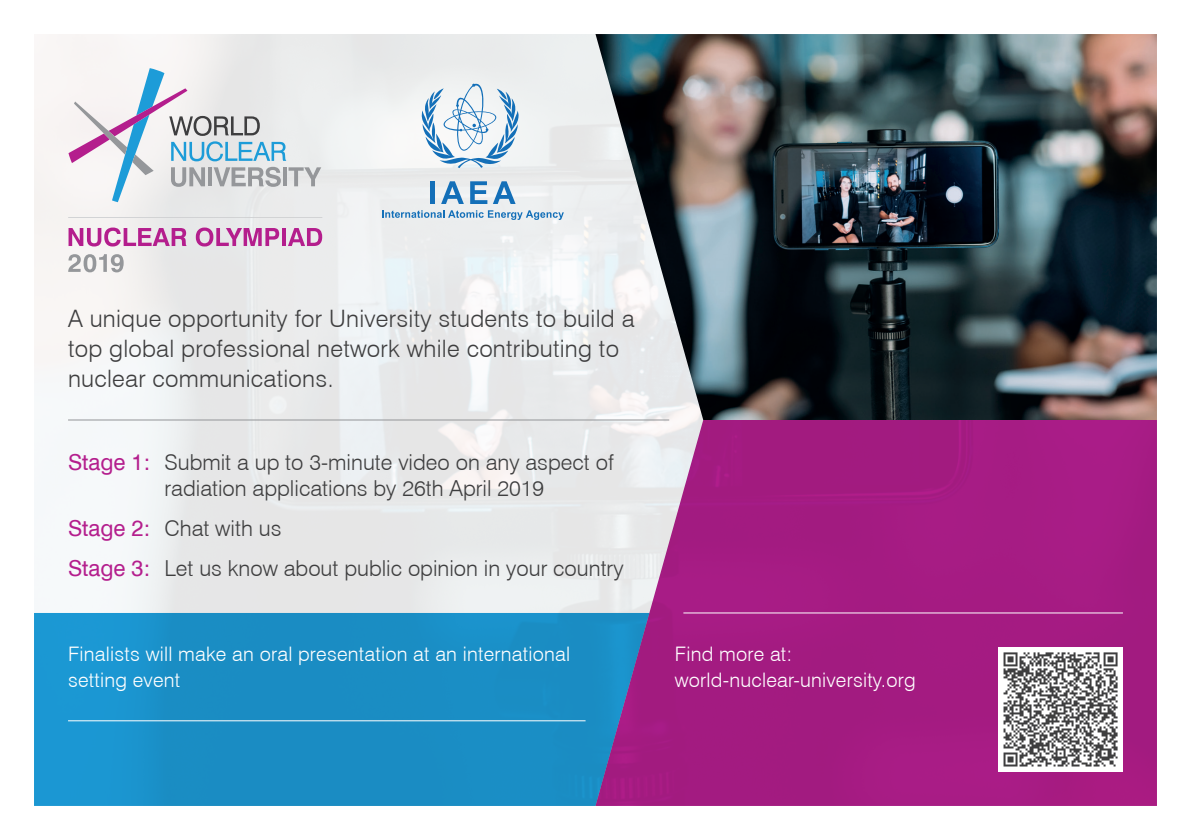
<style>
.page{position:relative;width:1191px;height:840px;background:#fff}
.page>*{position:absolute;margin:0;border:0;box-sizing:border-box;transform-origin:0 0}
.t1{font:300 24px/30px "Swiss 721 TL";letter-spacing:.01em;color:#3e3e3f}
.t2{font:300 22px/26px "Swiss 721 TL";color:#3e3e3f}
.t3{font:300 20px/26px "Swiss 721 TL";letter-spacing:.01em;color:#fff}
.s1{font-weight:400;color:#b41e8d}
</style>
<div class="page">
<img style="left:595px;top:34px;width:562px;height:386px">
<svg style="left:595px;top:420px;width:562px;height:385px;background:#aa2d8b"></svg>
<svg style="left:34px;top:612px;width:615px;height:193px;background:#218ac4"></svg>
<div style="left:998px;top:646px;width:125px;height:125px;background:#fff"></div>
<svg style="left:1003px;top:652px;width:114px;height:114px"></svg>
<hr style="left:683px;top:612px;width:440px;height:1px;background:#fff">
<hr style="left:68px;top:720px;width:517px;height:1px;background:#fff">
<hr style="left:68px;top:419px;width:601px;height:1px;background:#939598">
<svg style="left:68px;top:68px;width:253px;height:134px"></svg>
<svg style="left:68px;top:217px;width:254px;height:1px"></svg>
<svg style="left:69px;top:227px;width:117px;height:19px"></svg>
<svg style="left:196px;top:227px;width:83px;height:19px;background:#cf8abe"></svg>
<hr style="left:282px;top:228px;width:4px;height:18px;background:#b41e8d">
<svg style="left:288px;top:228px;width:34px;height:18px"></svg>
<svg style="left:68px;top:254px;width:56px;height:18px"></svg>
<svg style="left:421px;top:84px;width:98px;height:84px"></svg>
<div style="left:430px;top:181px;width:5px;height:23px;background:#136fb8"></div>
<svg style="left:441px;top:181px;width:23px;height:23px"></svg>
<svg style="left:470px;top:181px;width:17px;height:23px"></svg>
<svg style="left:493px;top:181px;width:22px;height:23px"></svg>
<svg style="left:382px;top:210px;width:182px;height:10px;background:#aac8de"></svg>
<p class="t1" style="left:68px;top:302px;width:568px">A unique opportunity for University students to build a top global professional network while contributing to nuclear communications.</p>
<p class="t2" style="left:164px;top:448px;width:451px;text-indent:-96px"><span class="s1">Stage 1:</span> Submit a up to 3-minute video on any aspect of radiation applications by 26th April 2019</p>
<p class="t2" style="left:68px;top:514px;width:215px"><span class="s1">Stage 2:</span> Chat with us</p>
<p class="t2" style="left:68px;top:554px;width:557px"><span class="s1">Stage 3:</span> Let us know about public opinion in your country</p>
<p class="t3" style="left:68px;top:640px;width:503px">Finalists will make an oral presentation at an international setting event</p>
<p class="t3" style="left:675px;top:640px;width:242px">Find more at: world-nuclear-university.org</p>
</div>
